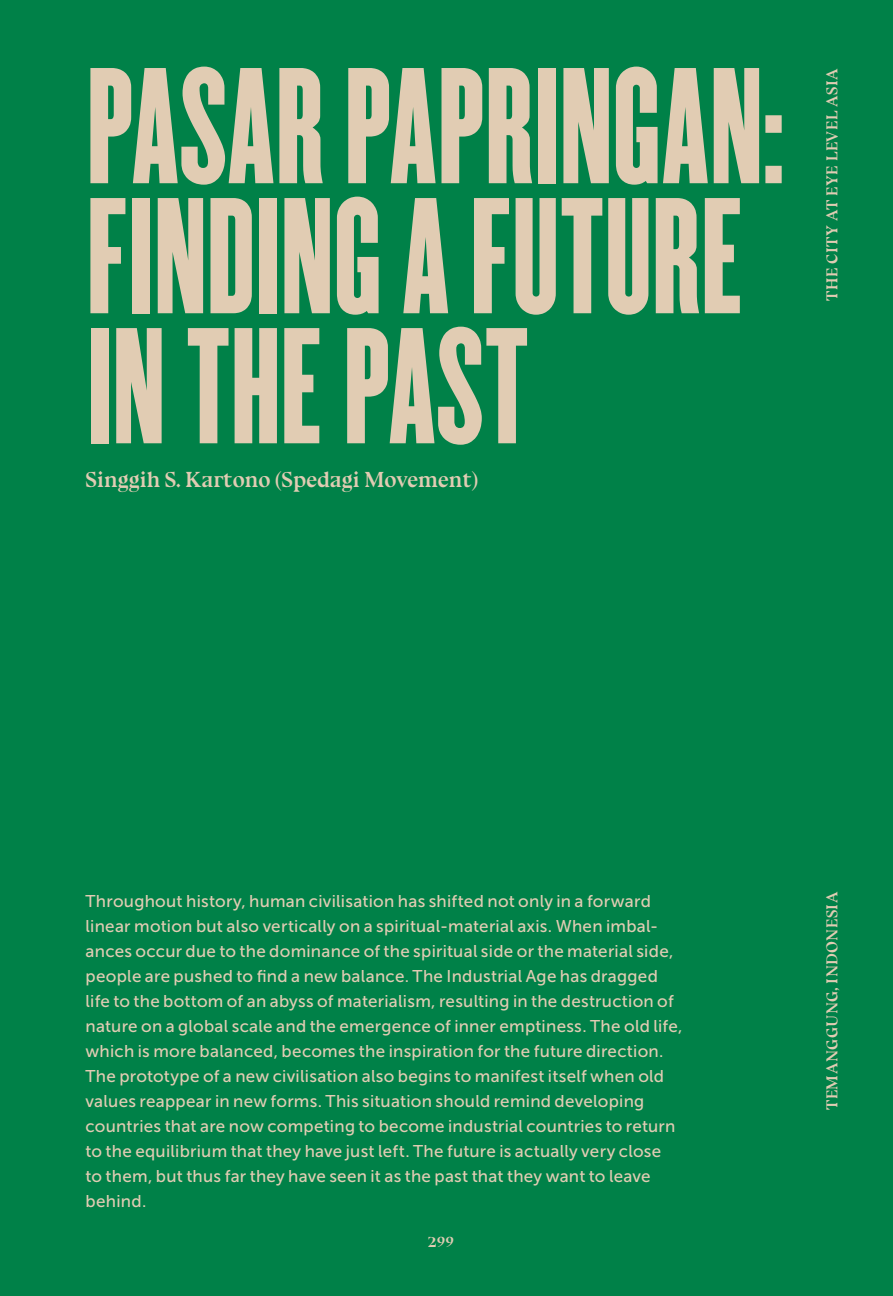
<style>
.page{position:relative;width:893px;height:1296px;background:#fff}
.page>*{position:absolute;margin:0;border:0;box-sizing:border-box;transform-origin:0 0}
.t1{font:144px/130px "Champion HTF Featherweight";letter-spacing:.005em;color:#e1ccb3}
.t2{font:700 22px "Bluu Next";letter-spacing:-.005em;color:#e1ccb3}
.t3{font:17px/25px "Museo Sans 500";letter-spacing:.015em;color:#e1ccb3}
.t4{font:700 17px "Bluu Next";color:#e1ccb3}
.t5{font:700 16px "Bluu Next";letter-spacing:.025em;color:#e1ccb3}
</style>
<div class="page">
<div style="left:1px;top:0;width:891px;height:1296px;background:#008148"></div>
<h1 class="t1" style="left:86px;top:76px;width:700px">PASAR PAPRINGAN:<br>FINDING A FUTURE<br>IN THE PAST</h1>
<p class="t2" style="left:85px;top:466px;width:394px">Singgih S. Kartono (Spedagi Movement)</p>
<p class="t5" style="left:822px;top:301px;width:234px;rotate:-90deg">THE CITY AT EYE LEVEL ASIA</p>
<p class="t3" style="left:85px;top:888px;width:598px">Throughout history, human civilisation has shifted not only in a forward linear motion but also vertically on a spiritual-material axis. When imbal&shy;ances occur due to the dominance of the spiritual side or the material side, people are pushed to find a new balance. The Industrial Age has dragged life to the bottom of an abyss of materialism, resulting in the destruction of nature on a global scale and the emergence of inner emptiness. The old life, which is more balanced, becomes the inspiration for the future direction.<br>The prototype of a new civilisation also begins to manifest itself when old values reappear in new forms. This situation should remind developing countries that are now competing to become industrial countries to return to the equilibrium that they have just left. The future is actually very close<br>to them, but thus far they have seen it as the past that they want to leave behind.</p>
<p class="t4" style="left:427px;top:1231px;width:28px">299</p>
<p class="t5" style="left:822px;top:1110px;width:220px;rotate:-90deg">TEMANGGUNG, INDONESIA</p>
</div>
